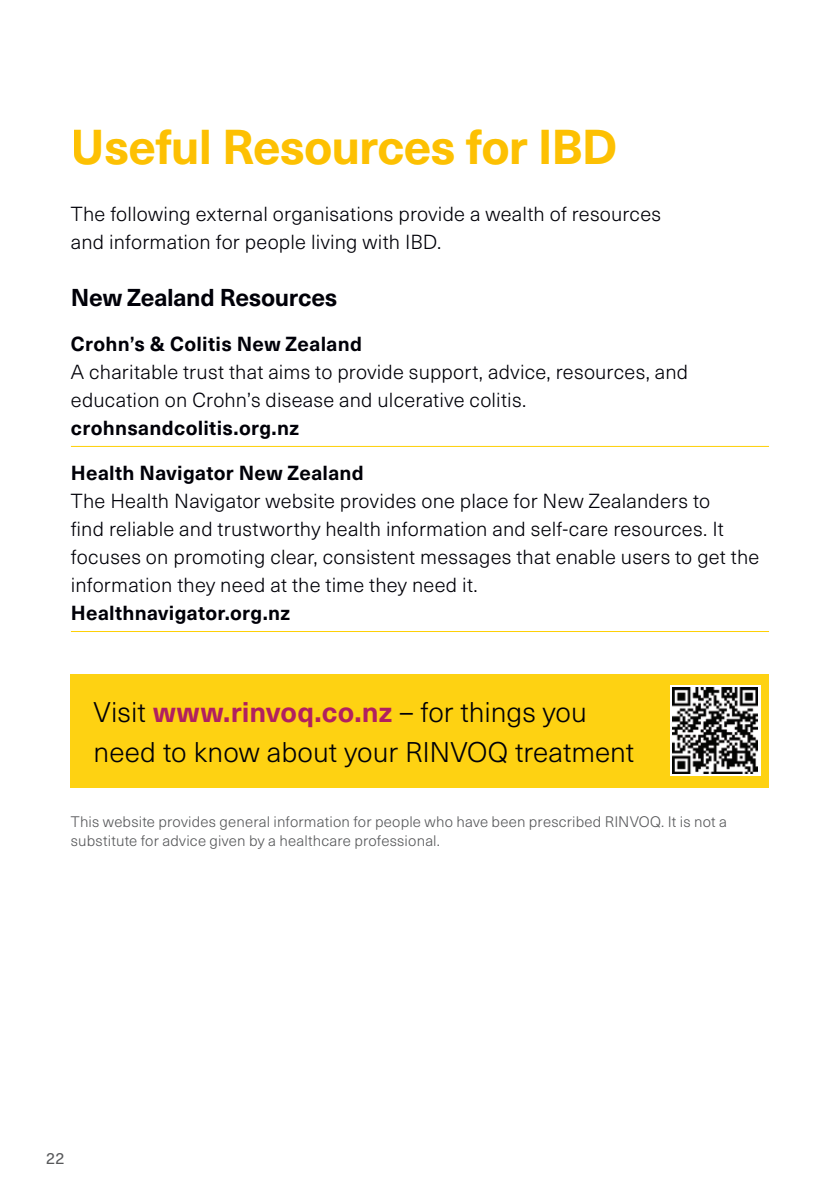
<style>
.page{position:relative;width:840px;height:1191px;background:#fff}
.page>*{position:absolute;margin:0;border:0;box-sizing:border-box;transform-origin:0 0}
.t1{font:700 48px "Neue Haas Unica Pro";letter-spacing:-.015em;color:#fed006}
._15_CALL_OUT{font:300 28px/40px "Neue Haas Unica Pro";color:#000008}
._10_BODY_COPY{font:700 24px "Neue Haas Unica Pro";letter-spacing:-.015em;color:#000008}
._10_BODY_COPY-2{font:300 20px/28px "Neue Haas Unica Pro";letter-spacing:.01em;color:#000008}
.t2{font:16px "Neue Haas Unica Pro";color:#57585a}
._00_QUOTE{font:300 15px/19px "Neue Haas Unica Pro";letter-spacing:.01em;color:#57585a}
.s1{font-weight:700}
.s2{font-weight:700;color:#b1205f}
</style>
<div class="page">
<hr style="left:71px;top:446px;width:697px;height:1px;background:#fed006">
<hr style="left:71px;top:631px;width:697px;height:1px;background:#fed006">
<div style="left:71px;top:674px;width:697px;height:114px;background:#fed212"></div>
<svg style="left:670px;top:685px;width:90px;height:91px"></svg>
<img style="left:672px;top:688px;width:85px;height:85px">
<h1 class="t1" style="left:71px;top:118px;width:547px">Useful Resources for IBD</h1>
<p class="_10_BODY_COPY-2" style="left:71px;top:200px;width:591px">The following external organisations provide a wealth of resources and information for people living with IBD.</p>
<p class="_10_BODY_COPY" style="left:71px;top:282px;width:268px">New Zealand Resources</p>
<p class="_10_BODY_COPY-2" style="left:71px;top:330px;width:618px"><span class="s1">Crohn’s &amp; Colitis New Zealand<br></span>A charitable trust that aims to provide support, advice, resources, and education on Crohn’s disease and ulcerative colitis. <span class="s1">crohnsandcolitis.org.nz</span></p>
<p class="_10_BODY_COPY-2" style="left:71px;top:459px;width:689px"><span class="s1">Health Navigator New Zealand<br></span>The Health Navigator website provides one place for New Zealanders to<br>find reliable and trustworthy health information and self-care resources. It focuses on promoting clear, consistent messages that enable users to get the information they need at the time they need it.<br><span class="s1">Healthnavigator.org.nz</span></p>
<p class="_15_CALL_OUT" style="left:94px;top:692px;width:542px">Visit <span class="s2">www.rinvoq.co.nz</span> – for things you need to know about your RINVOQ treatment</p>
<p class="_00_QUOTE" style="left:71px;top:812px;width:657px">This website provides general information for people who have been prescribed RINVOQ. It is not a substitute for advice given by a healthcare professional.</p>
<p class="t2" style="left:46px;top:1149px;width:20px">22</p>
</div>
